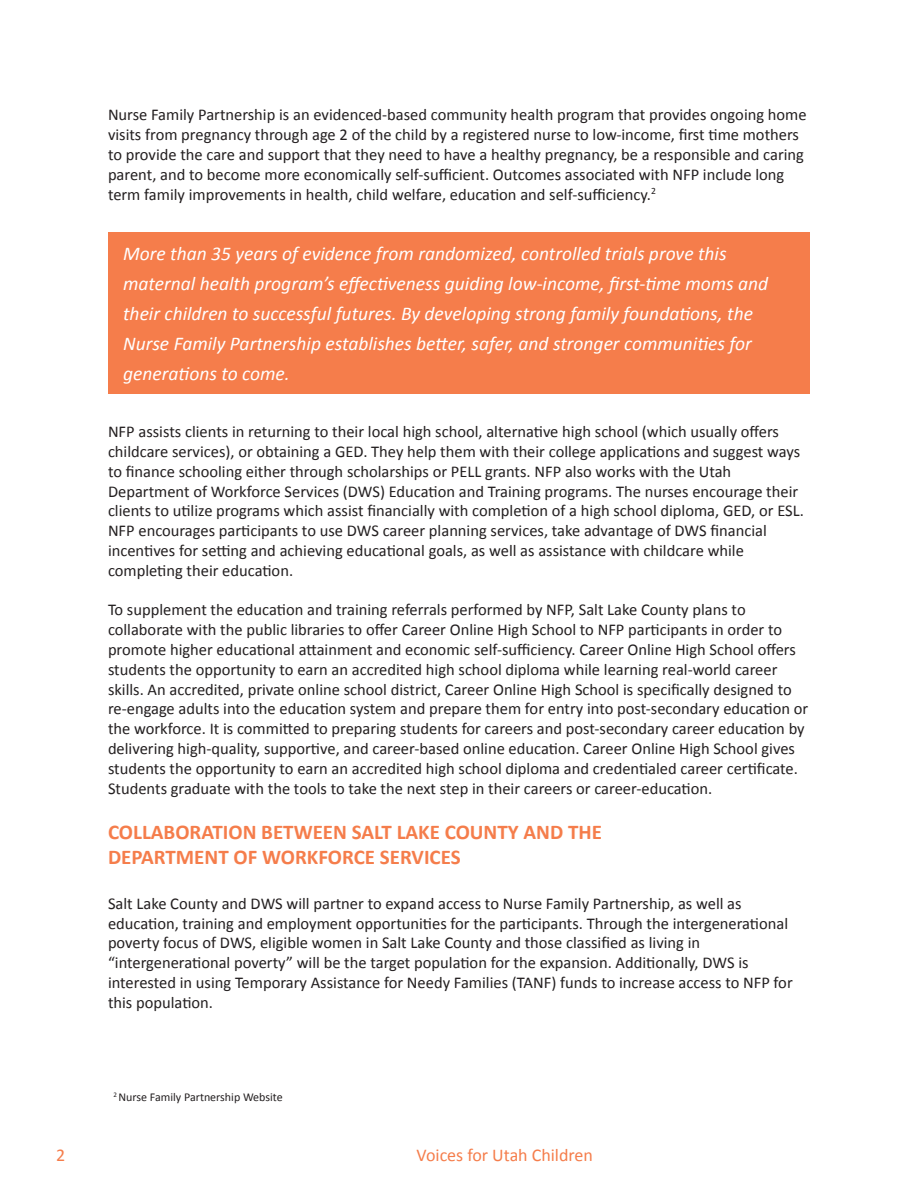
<style>
.page{position:relative;width:918px;height:1188px;background:#fff}
.page>*{position:absolute;margin:0;border:0;box-sizing:border-box;transform-origin:0 0}
.t1{font:700 21px "Calibri";color:#f57d4b}
.t2{font:italic 19.5px/30px "Calibri";color:#fff}
.t3{font:18px "Calibri";color:#f57d4b}
.t4{font:16.5px/19.8px "Calibri";color:#231f20}
.t5{font:12px "Calibri";color:#231f20}
</style>
<div class="page">
<div style="left:108px;top:232px;width:702px;height:162px;background:#f57d4b"></div>
<p class="t4" style="left:108px;top:105px;width:700px">Nurse Family Partnership is an evidenced-based community health program that provides ongoing home visits from pregnancy through age 2 of the child by a registered nurse to low-income, first time mothers to provide the care and support that they need to have a healthy pregnancy, be a responsible and caring</p>
<p class="t4" style="left:108px;top:164px;width:678px">parent, and to become more economically self-sufficient. Outcomes associated with NFP include long term family improvements in health, child welfare, education and self-sufficiency.<sup>2</sup></p>
<p class="t2" style="left:123px;top:238px;width:605px">More than 35 years of evidence from randomized, controlled trials prove this</p>
<p class="t2" style="left:123px;top:268px;width:647px">maternal health program’s effectiveness guiding low-income, first-time moms and their children to successful futures. By developing strong family foundations, the<br>Nurse Family Partnership establishes better, safer, and stronger communities for</p>
<p class="t2" style="left:123px;top:358px;width:168px">generations to come.</p>
<p class="t4" style="left:108px;top:422px;width:694px">NFP assists clients in returning to their local high school, alternative high school (which usually offers childcare services), or obtaining a GED. They help them with their college applications and suggest ways to finance schooling either through scholarships or PELL grants. NFP also works with the Utah</p>
<p class="t4" style="left:108px;top:481px;width:697px">Department of Workforce Services (DWS) Education and Training programs. The nurses encourage their clients to utilize programs which assist financially with completion of a high school diploma, GED, or ESL.<br>NFP encourages participants to use DWS career planning services, take advantage of DWS financial</p>
<p class="t4" style="left:108px;top:541px;width:637px">incentives for setting and achieving educational goals, as well as assistance with childcare while</p>
<p class="t4" style="left:108px;top:560px;width:187px">completing their education.</p>
<p class="t4" style="left:108px;top:600px;width:639px">To supplement the education and training referrals performed by NFP, Salt Lake County plans to</p>
<p class="t4" style="left:108px;top:620px;width:689px">collaborate with the public libraries to offer Career Online High School to NFP participants in order to promote higher educational attainment and economic self-sufficiency. Career Online High School offers students the opportunity to earn an accredited high school diploma while learning real-world career skills. An accredited, private online school district, Career Online High School is specifically designed to</p>
<p class="t4" style="left:108px;top:699px;width:702px">re-engage adults into the education system and prepare them for entry into post-secondary education or the workforce. It is committed to preparing students for careers and post-secondary career education by delivering high-quality, supportive, and career-based online education. Career Online High School gives students the opportunity to earn an accredited high school diploma and credentialed career certificate.<br>Students graduate with the tools to take the next step in their careers or career-education.</p>
<p class="t1" style="left:108px;top:818px;width:495px">COLLABORATION BETWEEN SALT LAKE COUNTY AND THE</p>
<p class="t1" style="left:108px;top:843px;width:354px">DEPARTMENT OF WORKFORCE SERVICES</p>
<p class="t4" style="left:108px;top:893px;width:635px">Salt Lake County and DWS will partner to expand access to Nurse Family Partnership, as well as</p>
<p class="t4" style="left:108px;top:913px;width:682px">education, training and employment opportunities for the participants. Through the intergenerational poverty focus of DWS, eligible women in Salt Lake County and those classified as living in</p>
<p class="t4" style="left:108px;top:953px;width:642px">“intergenerational poverty” will be the target population for the expansion. Additionally, DWS is</p>
<p class="t4" style="left:108px;top:973px;width:686px">interested in using Temporary Assistance for Needy Families (TANF) funds to increase access to NFP for this population.</p>
<p class="t5" style="left:113px;top:1089px;width:171px"><sup>2</sup> Nurse Family Partnership Website</p>
<p class="t3" style="left:56px;top:1144px;width:11px">2</p>
<p class="t3" style="left:417px;top:1144px;width:178px">Voices for Utah Children</p>
</div>
